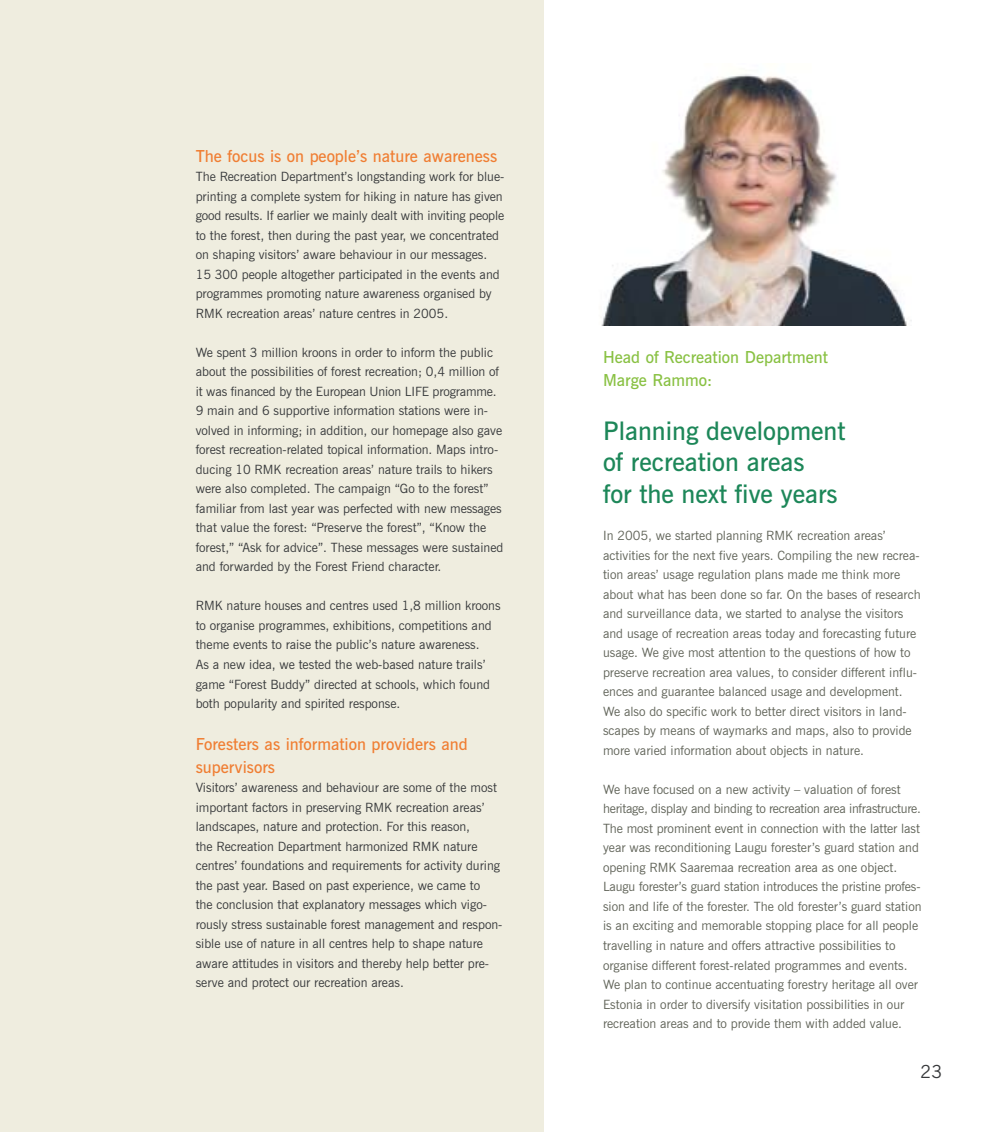
<style>
.page{position:relative;width:987px;height:1132px;background:#fff}
.page>*{position:absolute;margin:0;border:0;box-sizing:border-box;transform-origin:0 0}
.t1{font:600 25.5px/31.5px "News Gothic BT";color:#1d8759}
.t2{font:18px "News Gothic BT";color:#37393b}
.t3{font:600 16.5px/22.5px "News Gothic BT";color:#ef7e33}
.t4{font:600 16.5px/22.5px "News Gothic BT";color:#89c143}
.t5{font:12.75px/19.5px "News Gothic BT";color:#37393b}
.t6{font:12.75px/19.5px "News Gothic BT";color:#606358}
</style>
<div class="page">
<div style="left:0;top:0;width:986px;height:1131px;background:#efeddf"></div>
<div style="left:544px;top:0;width:442px;height:1131px;background:#fff"></div>
<img style="left:601px;top:74px;width:310px;height:251px">
<p class="t3" style="left:196px;top:146px;width:303px">The focus is on people’s nature awareness</p>
<p class="t5" style="left:196px;top:168px;width:310px">The Recreation Department’s longstanding work for blue&shy;printing a complete system for hiking in nature has given good results. If earlier we mainly dealt with inviting people to the forest, then during the past year, we concentrated on shaping visitors’ aware behaviour in our messages.<br>15 300 people altogether participated in the events and programmes promoting nature awareness organised by RMK recreation areas’ nature centres in 2005.</p>
<p class="t5" style="left:196px;top:344px;width:309px">We spent 3 million kroons in order to inform the public about the possibilities of forest recreation; 0,4 million of it was financed by the European Union LIFE programme.<br>9 main and 6 supportive information stations were in&shy;volved in informing; in addition, our homepage also gave forest recreation-related topical information. Maps intro&shy;ducing 10 RMK recreation areas’ nature trails to hikers were also completed. The campaign “Go to the forest” familiar from last year was perfected with new messages that value the forest: “Preserve the forest”, “Know the forest,” “Ask for advice”. These messages were sustained and forwarded by the Forest Friend character.</p>
<p class="t5" style="left:196px;top:597px;width:306px">RMK nature houses and centres used 1,8 million kroons to organise programmes, exhibitions, competitions and theme events to raise the public’s nature awareness.<br>As a new idea, we tested the web-based nature trails’ game “Forest Buddy” directed at schools, which found both popularity and spirited response.</p>
<p class="t3" style="left:196px;top:734px;width:273px">Foresters as information providers and supervisors</p>
<p class="t5" style="left:196px;top:779px;width:308px">Visitors’ awareness and behaviour are some of the most important factors in preserving RMK recreation areas’ landscapes, nature and protection. For this reason,<br>the Recreation Department harmonized RMK nature centres’ foundations and requirements for activity during the past year. Based on past experience, we came to<br>the conclusion that explanatory messages which vigo&shy;rously stress sustainable forest management and respon&shy;sible use of nature in all centres help to shape nature aware attitudes in visitors and thereby help better pre&shy;serve and protect our recreation areas.</p>
<p class="t4" style="left:603px;top:347px;width:226px">Head of Recreation Department<br>Marge Rammo:</p>
<h1 class="t1" style="left:603px;top:417px;width:244px">Planning development of recreation areas<br>for the next five years</h1>
<p class="t6" style="left:603px;top:527px;width:319px">In 2005, we started planning RMK recreation areas’ activities for the next five years. Compiling the new recrea&shy;tion areas’ usage regulation plans made me think more about what has been done so far. On the bases of research and surveillance data, we started to analyse the visitors and usage of recreation areas today and forecasting future usage. We give most attention to the questions of how to preserve recreation area values, to consider different influ&shy;ences and guarantee balanced usage and development.<br>We also do specific work to better direct visitors in land&shy;scapes by means of waymarks and maps, also to provide more varied information about objects in nature.</p>
<p class="t6" style="left:603px;top:780px;width:320px">We have focused on a new activity – valuation of forest heritage, display and binding to recreation area infrastructure.<br>The most prominent event in connection with the latter last year was reconditioning Laugu forester’s guard station and opening RMK Saaremaa recreation area as one object.<br>Laugu forester’s guard station introduces the pristine profes&shy;sion and life of the forester. The old forester’s guard station is an exciting and memorable stopping place for all people travelling in nature and offers attractive possibilities to organise different forest-related programmes and events.<br>We plan to continue accentuating forestry heritage all over Estonia in order to diversify visitation possibilities in our recreation areas and to provide them with added value.</p>
<h2 class="t2" style="left:920px;top:1064px;width:23px">23</h2>
</div>
